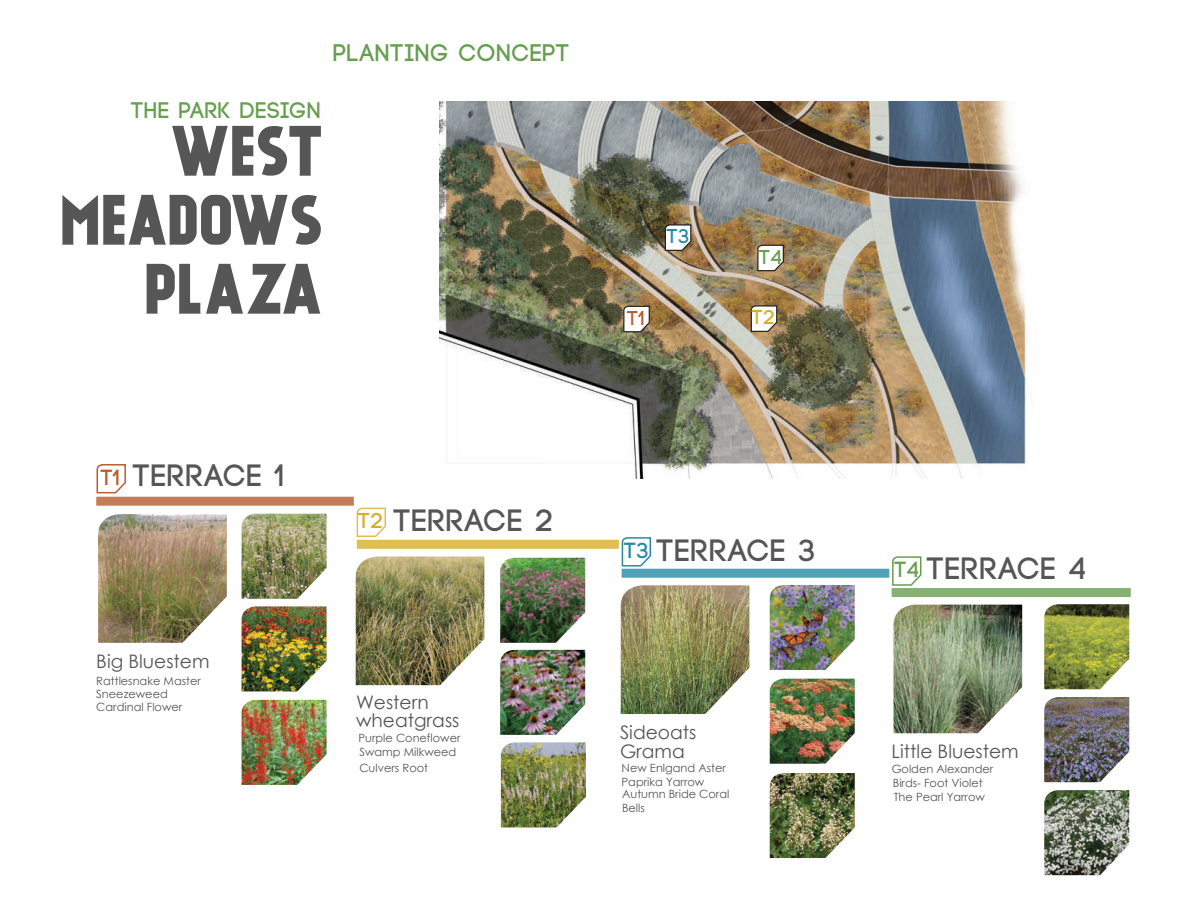
<style>
.page{position:relative;width:1188px;height:918px;background:#fff}
.page>*{position:absolute;margin:0;border:0;box-sizing:border-box;transform-origin:0 0}
.t1{font:67.5px/69px "Kankin FREEFONT";letter-spacing:-.085em;color:#565656;text-align:right}
.t2{font:700 30.75px "Code";letter-spacing:.05em;color:#565656}
.t3{font:700 24px "Code";letter-spacing:.05em;color:#679f50}
.t4{font:700 22.5px "Code";letter-spacing:.05em;color:#679f50}
.t5{font:700 21.9px "Code";color:#b75d2f}
.t6{font:700 21.9px "Code";color:#268aa6}
.t7{font:700 21.9px "Code";color:#679f50}
.t8{font:700 21.45px "Code";color:#d7ae2a}
.t9{font:700 19.95px "Code";color:#b75d2f}
.t10{font:700 19.95px "Code";color:#d7ae2a}
.t11{font:700 19.95px "Code";color:#268aa6}
.t12{font:700 19.95px "Code";color:#679f50}
.t13{font:18.6px/18.6px "Century Gothic";color:#565656}
.t14{font:11.4px/13.6px "Century Gothic";color:#565656}
</style>
<div class="page">
<img style="left:440px;top:102px;width:587px;height:376px">
<div style="left:96px;top:497px;width:258px;height:9px;background:#c57d58"></div>
<div style="left:357px;top:540px;width:262px;height:9px;background:#dfbe54"></div>
<div style="left:622px;top:569px;width:267px;height:9px;background:#51a1b7"></div>
<div style="left:892px;top:588px;width:239px;height:9px;background:#85b273"></div>
<svg style="left:96px;top:464px;width:30px;height:30px"></svg>
<svg style="left:357px;top:508px;width:29px;height:29px"></svg>
<svg style="left:621px;top:537px;width:31px;height:30px"></svg>
<svg style="left:892px;top:556px;width:30px;height:30px"></svg>
<img style="left:355px;top:556px;width:130px;height:130px">
<img style="left:620px;top:585px;width:130px;height:129px">
<img style="left:893px;top:604px;width:130px;height:130px">
<img style="left:98px;top:513px;width:229px;height:272px">
<img style="left:500px;top:557px;width:86px;height:271px">
<img style="left:1044px;top:604px;width:86px;height:272px">
<img style="left:769px;top:585px;width:86px;height:273px">
<svg style="left:623px;top:305px;width:27px;height:28px"></svg>
<svg style="left:750px;top:305px;width:28px;height:28px"></svg>
<svg style="left:664px;top:224px;width:28px;height:28px"></svg>
<svg style="left:757px;top:244px;width:28px;height:28px"></svg>
<h3 class="t3" style="left:333px;top:41px;width:237px">PLANTING CONCEPT</h3>
<h3 class="t4" style="left:131px;top:99px;width:191px">THE PARK DESIGN</h3>
<h1 class="t1" style="left:57px;top:118px;width:270px">WEST<br>MEADOWS<br>PLAZA</h1>
<h3 class="t11" style="left:667px;top:226px;width:24px">T3</h3>
<h3 class="t12" style="left:760px;top:247px;width:24px">T4</h3>
<h3 class="t9" style="left:627px;top:308px;width:19px">T1</h3>
<h3 class="t10" style="left:752px;top:307px;width:24px">T2</h3>
<h3 class="t5" style="left:101px;top:466px;width:20px">T1</h3>
<h2 class="t2" style="left:134px;top:460px;width:152px">TERRACE 1</h2>
<h3 class="t13" style="left:96px;top:652px;width:115px">Big Bluestem</h3>
<p class="t14" style="left:96px;top:674px;width:106px">Rattlesnake Master<br>Sneezeweed<br>Cardinal Flower</p>
<h3 class="t8" style="left:359px;top:510px;width:25px">T2</h3>
<h2 class="t2" style="left:394px;top:505px;width:160px">TERRACE 2</h2>
<h3 class="t6" style="left:624px;top:539px;width:26px">T3</h3>
<h2 class="t2" style="left:657px;top:535px;width:160px">TERRACE 3</h2>
<h3 class="t13" style="left:356px;top:692px;width:105px">Western wheatgrass</h3>
<h3 class="t13" style="left:620px;top:723px;width:78px">Sideoats<br>Grama</h3>
<p class="t14" style="left:358px;top:731px;width:104px">Purple Coneflower</p>
<p class="t14" style="left:359px;top:761px;width:70px">Culvers Root</p>
<p class="t14" style="left:622px;top:761px;width:106px">New Enlgand Aster<br>Paprika Yarrow</p>
<p class="t14" style="left:622px;top:787px;width:109px">Autumn Bride Coral<br>Bells</p>
<p class="t14" style="left:359px;top:745px;width:99px">Swamp Milkweed</p>
<h3 class="t7" style="left:895px;top:559px;width:26px">T4</h3>
<h2 class="t2" style="left:928px;top:553px;width:160px">TERRACE 4</h2>
<h3 class="t13" style="left:892px;top:742px;width:129px">Little Bluestem</h3>
<p class="t14" style="left:892px;top:762px;width:103px">Golden Alexander<br>Birds- Foot Violet<br>The Pearl Yarrow</p>
</div>
